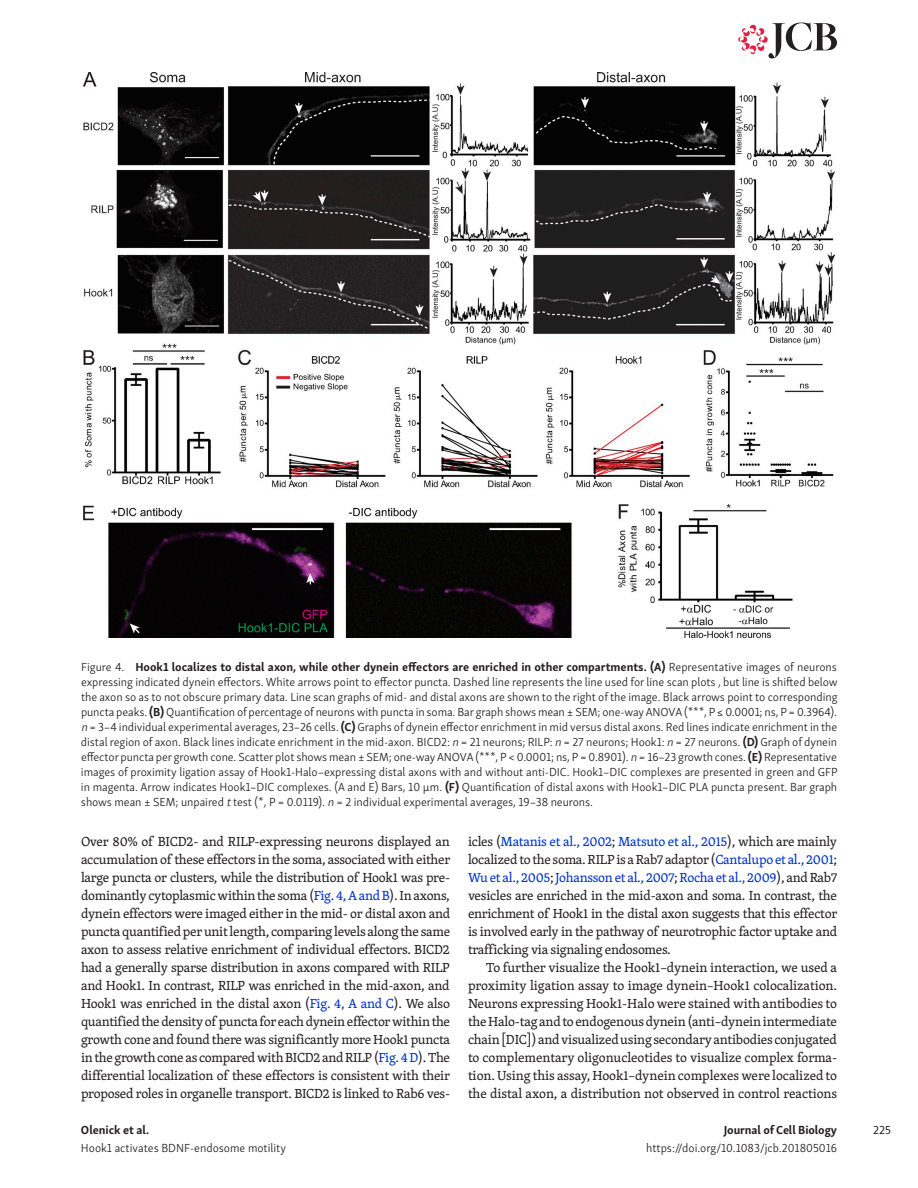
<style>
.page{position:relative;width:918px;height:1188px;background:#fff}
.page>*{position:absolute;margin:0;border:0;box-sizing:border-box;transform-origin:0 0}
.t1{font:13.5px/18px "Skolar PE";letter-spacing:-.02em;color:#231f20;text-align:justify}
.t2{font:300 12px/15px "Skolar Sans PE";color:#231f20;text-align:justify}
.t3{font:700 12px "Skolar Sans PE";letter-spacing:-.005em;color:#231f20}
.t4{font:12px "Skolar Sans PE";color:#231f20}
.s1{font-weight:700}
.s2{font-style:italic}
.s3{color:#0034c9}
</style>
<div class="page">
<svg style="left:738px;top:22px;width:99px;height:36px"></svg>
<img style="left:83px;top:72px;width:752px;height:566px">
<p class="t2" style="left:81px;top:658px;width:758px">Figure 4. <span class="s1">Hook1 localizes to distal axon, while other dynein effectors are enriched in other compartments. (A)</span> Representative images of neurons expressing indicated dynein effectors. White arrows point to effector puncta. Dashed line represents the line used for line scan plots , but line is shifted below the axon so as to not obscure primary data. Line scan graphs of mid- and distal axons are shown to the right of the image. Black arrows point to corresponding puncta peaks. <span class="s1">(B)</span> Quantification of percentage of neurons with puncta in soma. Bar graph shows mean ± SEM; one-way ANOVA (***, P ≤ 0.0001; ns, P = 0.3964). <span class="s2">n</span> = 3–4 individual experimental averages, 23–26 cells. <span class="s1">(C)</span> Graphs of dynein effector enrichment in mid versus distal axons. Red lines indicate enrichment in the distal region of axon. Black lines indicate enrichment in the mid-axon. BICD2: <span class="s2">n</span> = 21 neurons; RILP: <span class="s2">n</span> = 27 neurons; Hook1: <span class="s2">n</span> = 27 neurons. <span class="s1">(D)</span> Graph of dynein effector puncta per growth cone. Scatter plot shows mean ± SEM; one-way ANOVA (***, P &lt; 0.0001; ns, P = 0.8901). <span class="s2">n</span> = 16–23 growth cones. <span class="s1">(E)</span> Representative images of proximity ligation assay of Hook1-Halo–expressing distal axons with and without anti-DIC. Hook1–DIC complexes are presented in green and GFP in magenta. Arrow indicates Hook1–DIC complexes. (A and E) Bars, 10 µm. <span class="s1">(F)</span> Quantification of distal axons with Hook1–DIC PLA puncta present. Bar graph shows mean ± SEM; unpaired <span class="s2">t</span>test (*, P = 0.0119). <span class="s2">n</span> = 2 individual experimental averages, 19–38 neurons.</p>
<p class="t1" style="left:81px;top:832px;width:371px">Over 80% of BICD2- and RILP-expressing neurons displayed an accumulation of these effectors in the soma, associated with either large puncta or clusters, while the distribution of Hook1 was pre&shy;dominantly cytoplasmic within the soma (<span class="s3">Fig. 4, A and B</span>). In axons, dynein effectors were imaged either in the mid- or distal axon and puncta quantified per unit length, comparing levels along the same axon to assess relative enrichment of individual effectors. BICD2 had a generally sparse distribution in axons compared with RILP and Hook1. In contrast, RILP was enriched in the mid-axon, and Hook1 was enriched in the distal axon (<span class="s3">Fig. 4, A and C</span>). We also quantified the density of puncta for each dynein effector within the growth cone and found there was significantly more Hook1 puncta in the growth cone as compared with BICD2 and RILP (<span class="s3">Fig. 4 D</span>). The differential localization of these effectors is consistent with their proposed roles in organelle transport. BICD2 is linked to Rab6 ves-</p>
<p class="t1" style="left:468px;top:832px;width:371px">icles (<span class="s3">Matanis et al., 2002</span>; <span class="s3">Matsuto et al., 2015</span>), which are mainly localized to the soma. RILP is a Rab7 adaptor (<span class="s3">Cantalupo et al., 2001</span>; <span class="s3">Wu et al., 2005</span>; <span class="s3">Johansson et al., 2007</span>; <span class="s3">Rocha et al., 2009</span>), and Rab7 vesicles are enriched in the mid-axon and soma. In contrast, the enrichment of Hook1 in the distal axon suggests that this effector is involved early in the pathway of neurotrophic factor uptake and trafficking via signaling endosomes.</p>
<p class="t1" style="left:468px;top:958px;width:371px;text-indent:18px">To further visualize the Hook1–dynein interaction, we used a proximity ligation assay to image dynein–Hook1 colocalization.<br>Neurons expressing Hook1-Halo were stained with antibodies to the Halo-tag and to endogenous dynein (anti–dynein intermediate chain [DIC]) and visualized using secondary antibodies conjugated to complementary oligonucleotides to visualize complex forma&shy;tion. Using this assay, Hook1–dynein complexes were localized to the distal axon, a distribution not observed in control reactions</p>
<p class="t3" style="left:81px;top:1120px;width:70px">Olenick et al.</p>
<p class="t2" style="left:81px;top:1140px;width:207px">Hook1 activates BDNF-endosome motility</p>
<p class="t3" style="left:724px;top:1120px;width:115px">Journal of Cell Biology</p>
<p class="t2" style="left:646px;top:1140px;width:192px">https://doi.org/10.1083/jcb.201805016</p>
<p class="t4" style="left:873px;top:1121px;width:19px">225</p>
</div>
